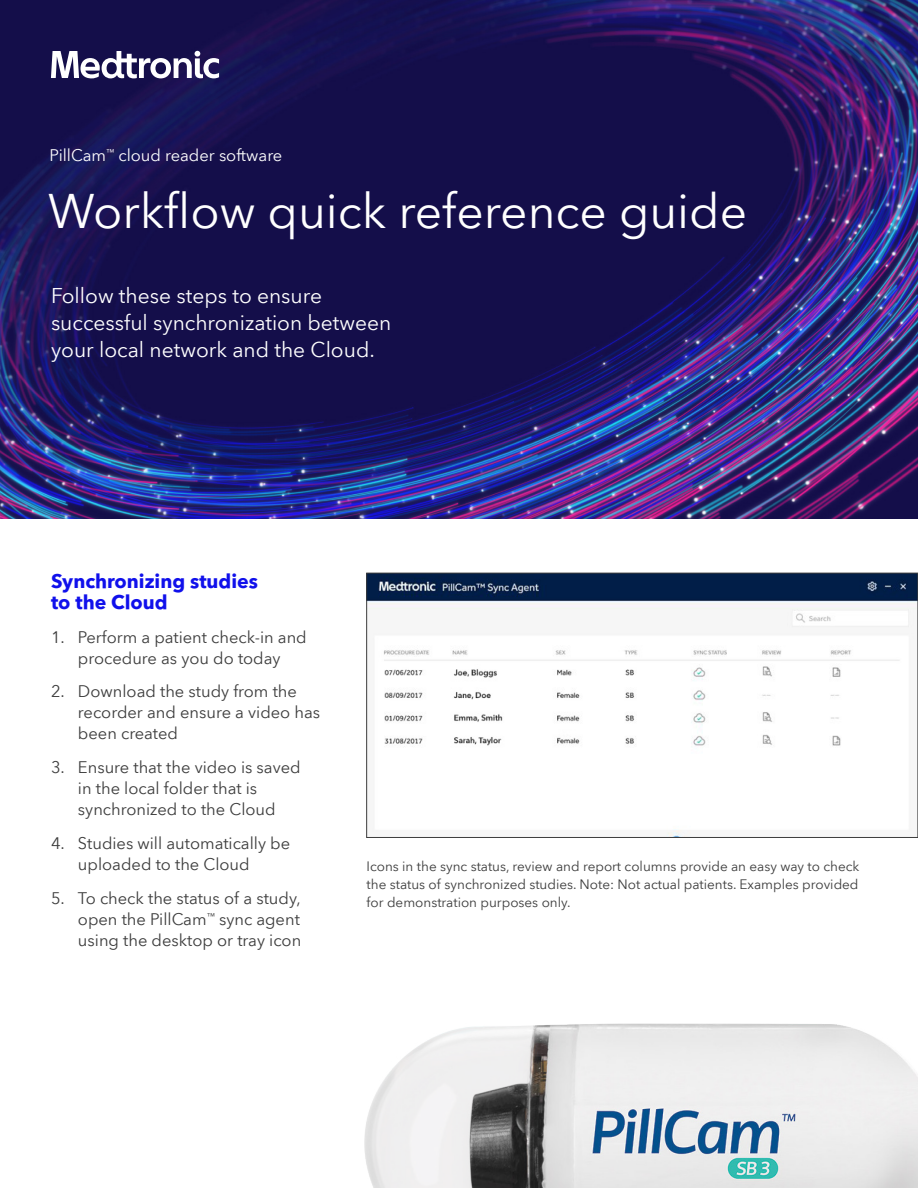
<style>
.page{position:relative;width:918px;height:1188px;background:#fff}
.page>*{position:absolute;margin:0;border:0;box-sizing:border-box;transform-origin:0 0}
.t1{font:48px "Avenir Next World";color:#fff}
.t2{font:21px/27px "Avenir Next World";color:#fff}
.t3{font:700 19.5px/21px "Avenir Next World";color:#1010eb}
.t4{font:16.5px/21px "Avenir Next World";color:#3c3c3c}
.t5{font:16.5px "Avenir Next World";color:#fff}
.t6{font:13.5px/18px "Avenir Next World";color:#3c3c3c;text-align:justify}
</style>
<div class="page">
<img style="left:0;top:0;width:918px;height:519px">
<img style="left:369px;top:575px;width:547px;height:261px">
<div style="left:367px;top:573px;width:551px;height:265px;border:1px solid #3c3c3c"></div>
<img style="left:364px;top:1023px;width:554px;height:165px">
<svg style="left:51px;top:51px;width:168px;height:27px"></svg>
<p class="t5" style="left:50px;top:142px;width:234px">PillCam<sup>™</sup> cloud reader software</p>
<h1 class="t1" style="left:48px;top:173px;width:701px">Workflow quick reference guide</h1>
<p class="t2" style="left:51px;top:282px;width:342px">Follow these steps to ensure successful synchronization between your local network and the Cloud.</p>
<p class="t3" style="left:51px;top:571px;width:209px">Synchronizing studies to the Cloud</p>
<p class="t4" style="left:51px;top:626px;width:257px;text-align:center">1. Perform a patient check-in and procedure as you do today</p>
<p class="t4" style="left:78px;top:681px;width:244px;text-indent:-27px">2. Download the study from the recorder and ensure a video has been created</p>
<p class="t4" style="left:78px;top:757px;width:224px;text-indent:-27px">3. Ensure that the video is saved in the local folder that is synchronized to the Cloud</p>
<p class="t4" style="left:78px;top:833px;width:214px;text-indent:-27px">4. Studies will automatically be uploaded to the Cloud</p>
<p class="t4" style="left:78px;top:888px;width:225px;text-align:justify;text-indent:-27px">5. To check the status of a study, open the PillCam<sup>™</sup> sync agent using the desktop or tray icon</p>
<p class="t6" style="left:367px;top:858px;width:494px">Icons in the sync status, review and report columns provide an easy way to check the status of synchronized studies. Note: Not actual patients. Examples provided for demonstration purposes only.</p>
</div>
